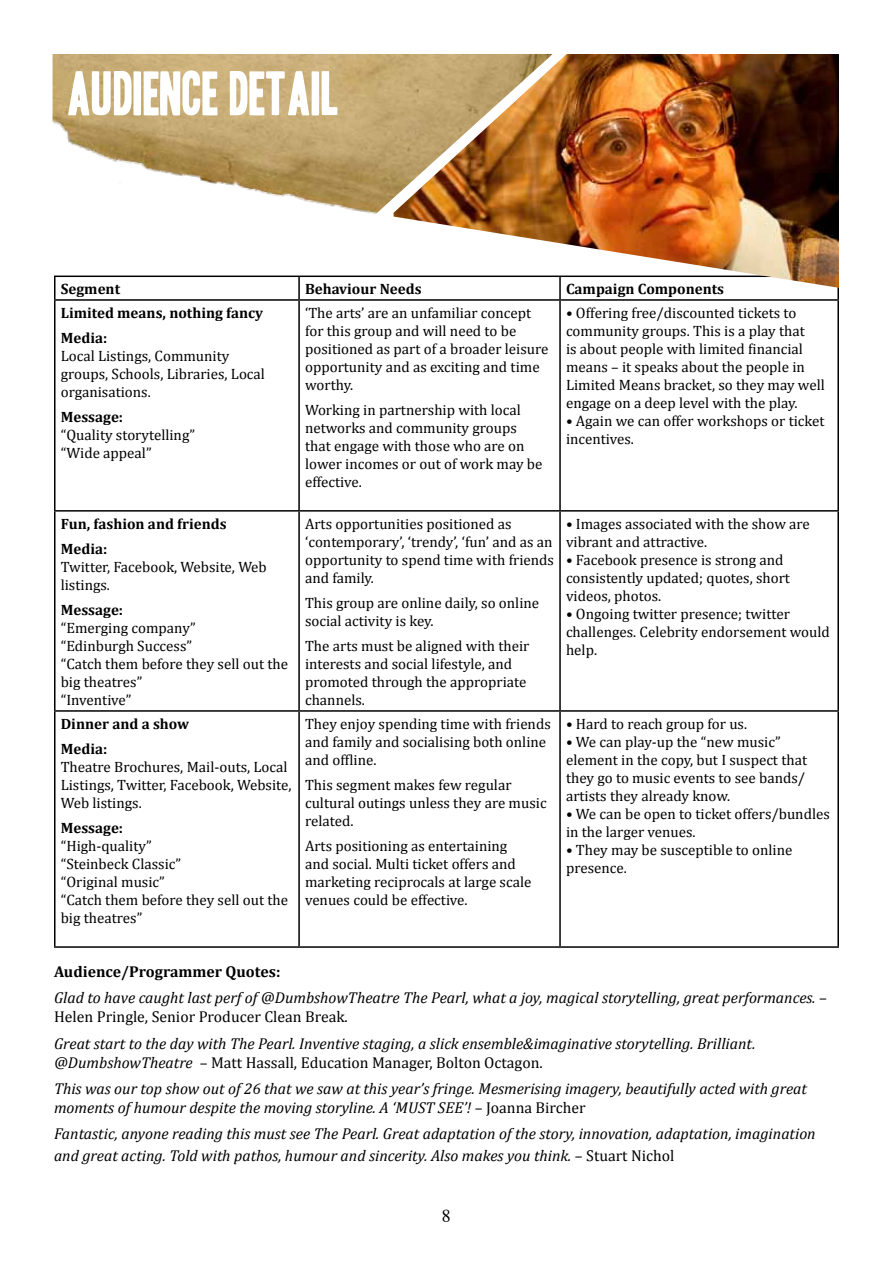
<style>
.page{position:relative;width:893px;height:1263px;background:#fff}
.page>*{position:absolute;margin:0;border:0;box-sizing:border-box;transform-origin:0 0}
.t1{font:54px "Headline One HPLHS";color:#fff}
.t2{font:18px "Times";color:#000}
.t3{font:italic 15.75px/18.9px "Cambria";color:#000}
.t4{font:15.75px "Cambria";color:#000}
.t5{font:15px/18px "Cambria";color:#000}
.t6{font:700 15px/25.2px "Cambria";color:#000}
.s1{font-weight:700;font-style:normal}
.s2{font-style:normal}
</style>
<div class="page">
<img style="left:53px;top:54px;width:341px;height:163px">
<hr style="left:54px;top:276px;width:245px;height:1px;background:#000">
<hr style="left:54px;top:277px;width:2px;height:22px;background:#000">
<hr style="left:299px;top:276px;width:261px;height:1px;background:#000">
<hr style="left:298px;top:277px;width:2px;height:22px;background:#000">
<hr style="left:559px;top:277px;width:2px;height:22px;background:#000">
<hr style="left:837px;top:277px;width:2px;height:22px;background:#000">
<hr style="left:54px;top:299px;width:245px;height:2px;background:#000">
<hr style="left:54px;top:301px;width:2px;height:209px;background:#000">
<hr style="left:299px;top:299px;width:261px;height:2px;background:#000">
<hr style="left:298px;top:301px;width:2px;height:209px;background:#000">
<hr style="left:560px;top:299px;width:279px;height:2px;background:#000">
<hr style="left:559px;top:301px;width:2px;height:209px;background:#000">
<hr style="left:837px;top:301px;width:2px;height:209px;background:#000">
<hr style="left:54px;top:510px;width:245px;height:2px;background:#000">
<hr style="left:54px;top:512px;width:2px;height:198px;background:#000">
<hr style="left:299px;top:510px;width:261px;height:2px;background:#000">
<hr style="left:298px;top:512px;width:2px;height:198px;background:#000">
<hr style="left:560px;top:510px;width:279px;height:2px;background:#000">
<hr style="left:559px;top:512px;width:2px;height:198px;background:#000">
<hr style="left:837px;top:512px;width:2px;height:198px;background:#000">
<hr style="left:54px;top:710px;width:245px;height:2px;background:#000">
<hr style="left:54px;top:712px;width:2px;height:234px;background:#000">
<hr style="left:299px;top:710px;width:261px;height:2px;background:#000">
<hr style="left:298px;top:712px;width:2px;height:234px;background:#000">
<hr style="left:560px;top:710px;width:279px;height:2px;background:#000">
<hr style="left:559px;top:712px;width:2px;height:234px;background:#000">
<hr style="left:837px;top:712px;width:2px;height:234px;background:#000">
<hr style="left:54px;top:946px;width:245px;height:2px;background:#000">
<hr style="left:299px;top:946px;width:261px;height:2px;background:#000">
<hr style="left:560px;top:946px;width:279px;height:2px;background:#000">
<img style="left:394px;top:54px;width:445px;height:234px">
<h1 class="t1" style="left:68px;top:67px;width:272px">AUDIENCE DETAIL</h1>
<p class="t6" style="left:61px;top:276px;width:61px">Segment</p>
<p class="t6" style="left:305px;top:276px;width:118px">Behaviour Needs</p>
<p class="t6" style="left:566px;top:276px;width:160px">Campaign Components</p>
<p class="t6" style="left:61px;top:299px;width:204px">Limited means, nothing fancy<br>Media:</p>
<p class="t5" style="left:61px;top:347px;width:206px">Local Listings, Community groups, Schools, Libraries, Local organisations.</p>
<p class="t6" style="left:61px;top:404px;width:64px">Message:</p>
<p class="t5" style="left:61px;top:426px;width:136px">“Quality storytelling” “Wide appeal”</p>
<p class="t5" style="left:566px;top:303px;width:260px">• Offering free/discounted tickets to community groups. This is a play that<br>is about people with limited financial means – it speaks about the people in Limited Means bracket, so they may well engage on a deep level with the play.</p>
<p class="t5" style="left:566px;top:411px;width:260px">• Again we can offer workshops or ticket incentives.</p>
<p class="t5" style="left:305px;top:303px;width:245px">‘The arts’ are an unfamiliar concept for this group and will need to be positioned as part of a broader leisure opportunity and as exciting and time worthy.</p>
<p class="t5" style="left:305px;top:401px;width:239px">Working in partnership with local networks and community groups that engage with those who are on lower incomes or out of work may be effective.</p>
<p class="t6" style="left:61px;top:510px;width:167px">Fun, fashion and friends<br>Media:</p>
<p class="t5" style="left:61px;top:557px;width:208px">Twitter, Facebook, Website, Web listings.</p>
<p class="t6" style="left:61px;top:597px;width:64px">Message:</p>
<p class="t5" style="left:61px;top:619px;width:229px">“Emerging company”<br>“Edinburgh Success”<br>“Catch them before they sell out the big theatres”<br>“Inventive”</p>
<p class="t6" style="left:61px;top:710px;width:130px">Dinner and a show<br>Media:</p>
<p class="t5" style="left:61px;top:758px;width:232px">Theatre Brochures, Mail-outs, Local<br>Listings, Twitter, Facebook, Website,<br>Web listings.</p>
<p class="t6" style="left:61px;top:815px;width:64px">Message:</p>
<p class="t5" style="left:61px;top:837px;width:229px">“High-quality”<br>“Steinbeck Classic”<br>“Original music”<br>“Catch them before they sell out the big theatres”</p>
<p class="t5" style="left:305px;top:514px;width:250px">Arts opportunities positioned as ‘contemporary’, ‘trendy’, ‘fun’ and as an opportunity to spend time with friends and family.</p>
<p class="t5" style="left:305px;top:593px;width:236px">This group are online daily, so online social activity is key.</p>
<p class="t5" style="left:305px;top:637px;width:226px">The arts must be aligned with their interests and social lifestyle, and promoted through the appropriate channels.</p>
<p class="t5" style="left:305px;top:714px;width:247px">They enjoy spending time with friends and family and socialising both online and offline.</p>
<p class="t5" style="left:305px;top:776px;width:243px">This segment makes few regular cultural outings unless they are music related.</p>
<p class="t5" style="left:305px;top:837px;width:228px">Arts positioning as entertaining and social. Multi ticket offers and marketing reciprocals at large scale venues could be effective.</p>
<p class="t5" style="left:566px;top:514px;width:245px">• Images associated with the show are vibrant and attractive.</p>
<p class="t5" style="left:566px;top:550px;width:225px">• Facebook presence is strong and consistently updated; quotes, short videos, photos.</p>
<p class="t5" style="left:566px;top:604px;width:265px">• Ongoing twitter presence; twitter challenges. Celebrity endorsement would help.</p>
<p class="t5" style="left:566px;top:714px;width:183px">• Hard to reach group for us.</p>
<p class="t5" style="left:566px;top:732px;width:243px">• We can play-up the “new music” element in the copy, but I suspect that they go to music events to see bands/ artists they already know.</p>
<p class="t5" style="left:566px;top:804px;width:265px">• We can be open to ticket offers/bundles in the larger venues.</p>
<p class="t5" style="left:566px;top:840px;width:228px">• They may be susceptible to online presence.</p>
<p class="t3" style="left:54px;top:958px;width:774px;line-height:26.4px"><span class="s1">Audience/Programmer Quotes:<br></span>Glad to have caught last perf of @DumbshowTheatre The Pearl, what a joy, magical storytelling, great performances. <span class="s2">–</span></p>
<p class="t4" style="left:54px;top:1007px;width:295px">Helen Pringle, Senior Producer Clean Break.</p>
<p class="t3" style="left:54px;top:1033px;width:703px">Great start to the day with The Pearl. Inventive staging, a slick ensemble&amp;imaginative storytelling. Brilliant. @DumbshowTheatre <span class="s2">– Matt Hassall, Education Manager, Bolton Octagon.</span></p>
<p class="t3" style="left:54px;top:1078px;width:754px">This was our top show out of 26 that we saw at this year’s fringe. Mesmerising imagery, beautifully acted with great moments of humour despite the moving storyline. A ‘MUST SEE’! <span class="s2">– Joanna Bircher</span></p>
<p class="t3" style="left:54px;top:1122px;width:763px;line-height:21.6px">Fantastic, anyone reading this must see The Pearl. Great adaptation of the story, innovation, adaptation, imagination and great acting. Told with pathos, humour and sincerity. Also makes you think. <span class="s2">– Stuart Nichol</span></p>
<p class="t2" style="left:442px;top:1205px;width:10px">8</p>
</div>
